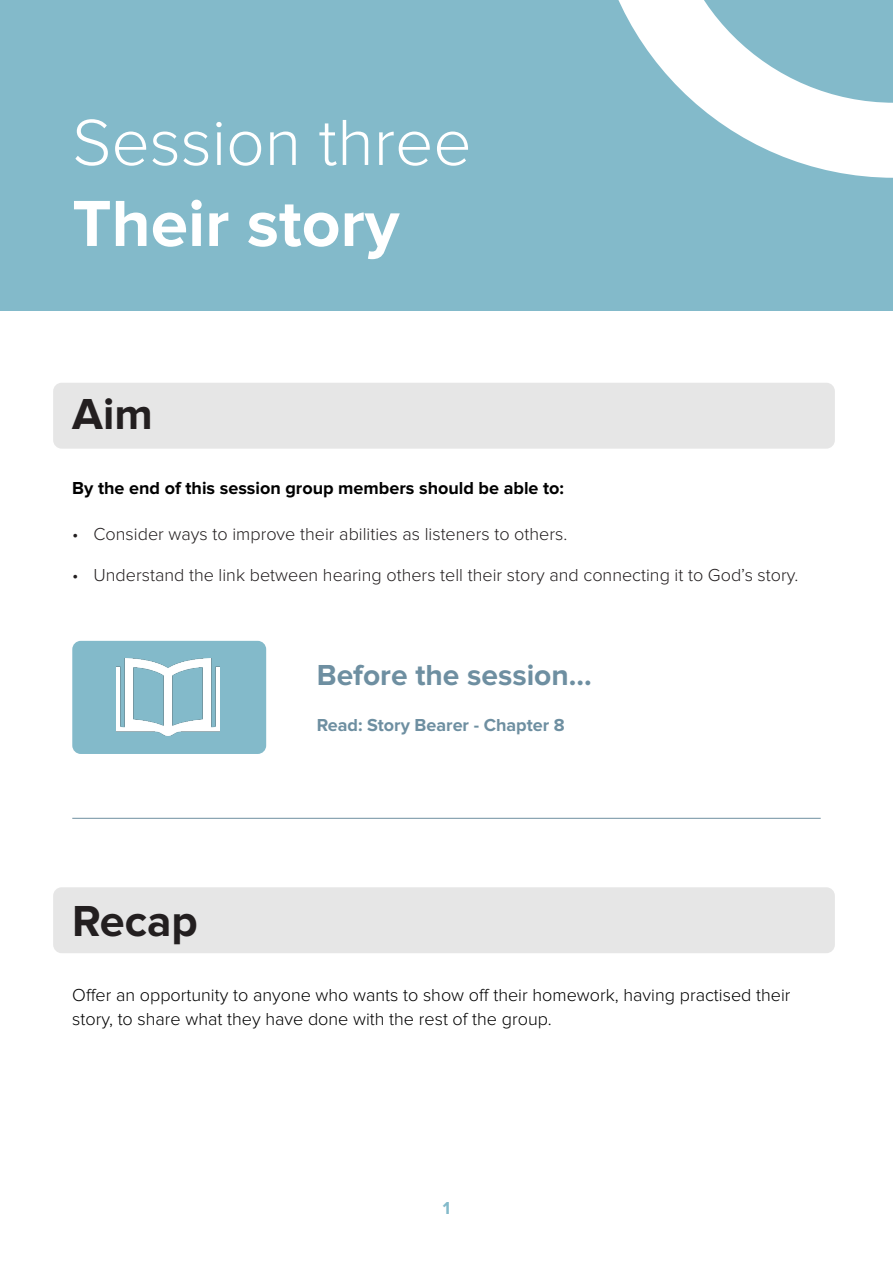
<style>
.page{position:relative;width:893px;height:1263px;background:#fff}
.page>*{position:absolute;margin:0;border:0;box-sizing:border-box;transform-origin:0 0}
.t1{font:300 67.5px "Proxima Nova";color:#fff}
.t2{font:700 67.5px "Proxima Nova";color:#fff}
.Heading_1{font:700 45px "Proxima Nova";color:#231f20}
.t3{font:700 30px "Proxima Nova";color:#6e8fa1}
.t4{font:300 18px "Proxima Nova";color:#231f20}
.Main_body{font:300 18px/24px "Proxima Nova";color:#000}
.Heading_1-2{font:700 18px "Proxima Nova";color:#000}
.Subheading_1{font:700 18px "Proxima Nova";color:#6e8fa1}
.t5{font:700 18px "Proxima Nova";color:#83baca}
</style>
<div class="page">
<div style="left:53px;top:383px;width:782px;height:66px;background:#e6e6e6;border-radius:9px"></div>
<div style="left:53px;top:887px;width:782px;height:66px;background:#e6e6e6;border-radius:9px"></div>
<div style="left:0;top:0;width:893px;height:310px;background:#83baca"></div>
<hr style="left:72px;top:818px;width:749px;height:1px;background:#6e8fa1">
<svg style="left:618px;top:0;width:275px;height:178px"></svg>
<div style="left:72px;top:641px;width:194px;height:113px;background:#83baca;border-radius:9px"></div>
<img style="left:117px;top:658px;width:102px;height:78px">
<p class="t1" style="left:72px;top:104px;width:401px">Session three</p>
<p class="t2" style="left:72px;top:185px;width:329px">Their story</p>
<p class="Heading_1" style="left:72px;top:388px;width:82px">Aim</p>
<p class="Heading_1-2" style="left:72px;top:478px;width:493px">By the end of this session group members should be able to:</p>
<p class="t4" style="left:72px;top:523px;width:497px">• Consider ways to improve their abilities as listeners to others.</p>
<p class="t4" style="left:72px;top:564px;width:728px">• Understand the link between hearing others tell their story and connecting it to God’s story.</p>
<p class="Heading_1" style="left:72px;top:895px;width:127px">Recap</p>
<p class="t3" style="left:317px;top:658px;width:277px">Before the session…</p>
<p class="Subheading_1" style="left:317px;top:715px;width:250px">Read: Story Bearer - Chapter 8</p>
<p class="Main_body" style="left:72px;top:983px;width:720px">Offer an opportunity to anyone who wants to show off their homework, having practised their story, to share what they have done with the rest of the group.</p>
<p class="t5" style="left:443px;top:1198px;width:9px">1</p>
</div>
